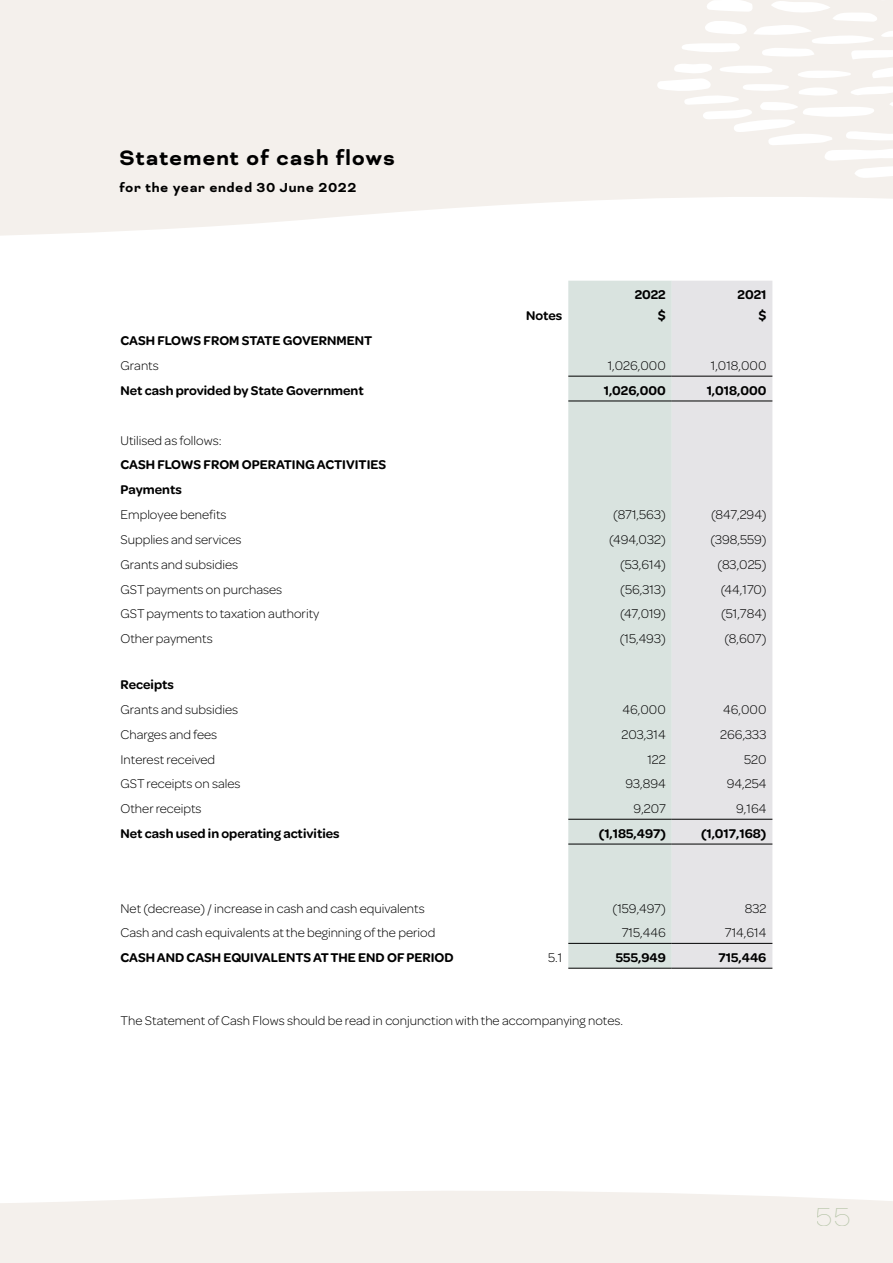
<style>
.page{position:relative;width:893px;height:1263px;background:#fff}
.page>*{position:absolute;margin:0;border:0;box-sizing:border-box;transform-origin:0 0}
.t1{font:100 30px "Bicyclette";color:#c1d3b8}
.SUB{font:700 24px "Bicyclette";letter-spacing:.04em;color:#000}
.SUB-2{font:700 15px "Bicyclette";letter-spacing:.04em;color:#000}
.Model_Table_Heading{font:600 14.25px "Omnes";color:#000}
.Model_Table_Body{font:300 13.5px "Omnes";color:#000}
.Model_Table_Numbers{font:300 13.5px "Omnes";color:#000}
.Model_Table_Body_Bol{font:600 13.5px "Omnes";color:#000}
.Footnote{font:300 13.5px "Omnes";color:#000}
.Model_Table_Numbers-2{font:600 13.5px "Omnes";color:#000}
.Model_Table_Body-2{font:600 13.5px "Omnes";color:#000}
</style>
<div class="page">
<div style="left:0;top:1191px;width:893px;height:72px;background:#f4f0ec"></div>
<svg style="left:0;top:0;width:893px;height:236px;background:#f5f1ee"></svg>
<svg style="left:656px;top:0;width:237px;height:179px"></svg>
<div style="left:568px;top:281px;width:104px;height:687px;background:#d9e3df"></div>
<div style="left:672px;top:281px;width:100px;height:687px;background:#e5e4e7"></div>
<hr style="left:568px;top:401px;width:104px;height:1px;background:#000">
<hr style="left:672px;top:401px;width:100px;height:1px;background:#000">
<hr style="left:568px;top:844px;width:104px;height:1px;background:#000">
<hr style="left:672px;top:844px;width:100px;height:1px;background:#000">
<hr style="left:568px;top:968px;width:104px;height:1px;background:#000">
<hr style="left:672px;top:968px;width:100px;height:1px;background:#000">
<hr style="left:568px;top:819px;width:104px;height:1px;background:#000">
<hr style="left:672px;top:819px;width:100px;height:1px;background:#000">
<hr style="left:568px;top:376px;width:104px;height:1px;background:#000">
<hr style="left:672px;top:376px;width:100px;height:1px;background:#000">
<hr style="left:568px;top:943px;width:104px;height:1px;background:#000">
<hr style="left:672px;top:943px;width:100px;height:1px;background:#000">
<p class="SUB" style="left:120px;top:144px;width:277px">Statement of cash flows</p>
<p class="SUB-2" style="left:120px;top:179px;width:239px">for the year ended 30 June 2022</p>
<p class="Model_Table_Body-2" style="left:526px;top:307px;width:38px">Notes</p>
<p class="Model_Table_Body-2" style="left:635px;top:286px;width:33px">2022</p>
<p class="Model_Table_Heading" style="left:658px;top:306px;width:9px">$</p>
<p class="Model_Table_Body-2" style="left:737px;top:286px;width:30px">2021</p>
<p class="Model_Table_Heading" style="left:758px;top:306px;width:9px">$</p>
<p class="Model_Table_Body-2" style="left:121px;top:331px;width:253px">CASH FLOWS FROM STATE GOVERNMENT</p>
<p class="Model_Table_Body" style="left:121px;top:357px;width:40px">Grants</p>
<p class="Model_Table_Numbers" style="left:608px;top:357px;width:60px">1,026,000</p>
<p class="Model_Table_Numbers" style="left:711px;top:357px;width:57px">1,018,000</p>
<p class="Model_Table_Body_Bol" style="left:121px;top:381px;width:245px">Net cash provided by State Government</p>
<p class="Model_Table_Numbers-2" style="left:604px;top:381px;width:63px">1,026,000</p>
<p class="Model_Table_Numbers-2" style="left:707px;top:381px;width:61px">1,018,000</p>
<p class="Model_Table_Body" style="left:121px;top:431px;width:103px">Utilised as follows:</p>
<p class="Model_Table_Body_Bol" style="left:121px;top:456px;width:267px">CASH FLOWS FROM OPERATING ACTIVITIES</p>
<p class="Model_Table_Body_Bol" style="left:121px;top:480px;width:63px">Payments</p>
<p class="Model_Table_Body" style="left:121px;top:506px;width:108px">Employee benefits</p>
<p class="Model_Table_Numbers" style="left:613px;top:506px;width:54px">(871,563)</p>
<p class="Model_Table_Numbers" style="left:711px;top:506px;width:57px">(847,294)</p>
<p class="Model_Table_Body" style="left:121px;top:530px;width:122px">Supplies and services</p>
<p class="Model_Table_Numbers" style="left:609px;top:530px;width:58px">(494,032)</p>
<p class="Model_Table_Numbers" style="left:710px;top:530px;width:57px">(398,559)</p>
<p class="Model_Table_Body" style="left:121px;top:555px;width:119px">Grants and subsidies</p>
<p class="Model_Table_Numbers" style="left:620px;top:555px;width:47px">(53,614)</p>
<p class="Model_Table_Numbers" style="left:717px;top:555px;width:50px">(83,025)</p>
<p class="Model_Table_Body" style="left:121px;top:580px;width:163px">GST payments on purchases</p>
<p class="Model_Table_Numbers" style="left:620px;top:580px;width:47px">(56,313)</p>
<p class="Model_Table_Numbers" style="left:721px;top:580px;width:47px">(44,170)</p>
<p class="Model_Table_Body" style="left:121px;top:605px;width:200px">GST payments to taxation authority</p>
<p class="Model_Table_Numbers" style="left:620px;top:605px;width:47px">(47,019)</p>
<p class="Model_Table_Numbers" style="left:721px;top:605px;width:47px">(51,784)</p>
<p class="Model_Table_Body" style="left:121px;top:630px;width:94px">Other payments</p>
<p class="Model_Table_Numbers" style="left:620px;top:630px;width:47px">(15,493)</p>
<p class="Model_Table_Numbers" style="left:724px;top:630px;width:44px">(8,607)</p>
<p class="Model_Table_Body-2" style="left:121px;top:675px;width:55px">Receipts</p>
<p class="Model_Table_Body" style="left:121px;top:700px;width:119px">Grants and subsidies</p>
<p class="Model_Table_Numbers" style="left:622px;top:700px;width:45px">46,000</p>
<p class="Model_Table_Numbers" style="left:723px;top:700px;width:45px">46,000</p>
<p class="Model_Table_Body" style="left:121px;top:725px;width:98px">Charges and fees</p>
<p class="Model_Table_Numbers" style="left:621px;top:725px;width:46px">203,314</p>
<p class="Model_Table_Numbers" style="left:720px;top:725px;width:48px">266,333</p>
<p class="Model_Table_Body" style="left:121px;top:750px;width:96px">Interest received</p>
<p class="Model_Table_Numbers" style="left:647px;top:750px;width:20px">122</p>
<p class="Model_Table_Numbers" style="left:744px;top:750px;width:24px">520</p>
<p class="Model_Table_Body" style="left:121px;top:775px;width:121px">GST receipts on sales</p>
<p class="Model_Table_Numbers" style="left:625px;top:775px;width:42px">93,894</p>
<p class="Model_Table_Numbers" style="left:727px;top:775px;width:41px">94,254</p>
<p class="Model_Table_Body" style="left:121px;top:800px;width:83px">Other receipts</p>
<p class="Model_Table_Numbers" style="left:634px;top:800px;width:34px">9,207</p>
<p class="Model_Table_Numbers" style="left:736px;top:800px;width:32px">9,164</p>
<p class="Model_Table_Body_Bol" style="left:121px;top:824px;width:221px">Net cash used in operating activities</p>
<p class="Model_Table_Numbers-2" style="left:599px;top:824px;width:68px">(1,185,497)</p>
<p class="Model_Table_Numbers-2" style="left:701px;top:824px;width:67px">(1,017,168)</p>
<p class="Model_Table_Body" style="left:121px;top:899px;width:306px">Net (decrease) / increase in cash and cash equivalents</p>
<p class="Model_Table_Numbers" style="left:613px;top:899px;width:55px">(159,497)</p>
<p class="Model_Table_Numbers" style="left:745px;top:899px;width:23px">832</p>
<p class="Model_Table_Body" style="left:121px;top:924px;width:316px">Cash and cash equivalents at the beginning of the period</p>
<p class="Model_Table_Numbers" style="left:622px;top:924px;width:45px">715,446</p>
<p class="Model_Table_Numbers" style="left:725px;top:924px;width:43px">714,614</p>
<p class="Model_Table_Body_Bol" style="left:121px;top:948px;width:335px">CASH AND CASH EQUIVALENTS AT THE END OF PERIOD</p>
<p class="Model_Table_Body" style="left:548px;top:949px;width:16px">5.1</p>
<p class="Model_Table_Numbers-2" style="left:616px;top:948px;width:51px">555,949</p>
<p class="Model_Table_Numbers-2" style="left:718px;top:948px;width:49px">715,446</p>
<p class="Footnote" style="left:121px;top:1012px;width:504px">The Statement of Cash Flows should be read in conjunction with the accompanying notes.</p>
<h1 class="t1" style="left:816px;top:1199px;width:37px">55</h1>
</div>
